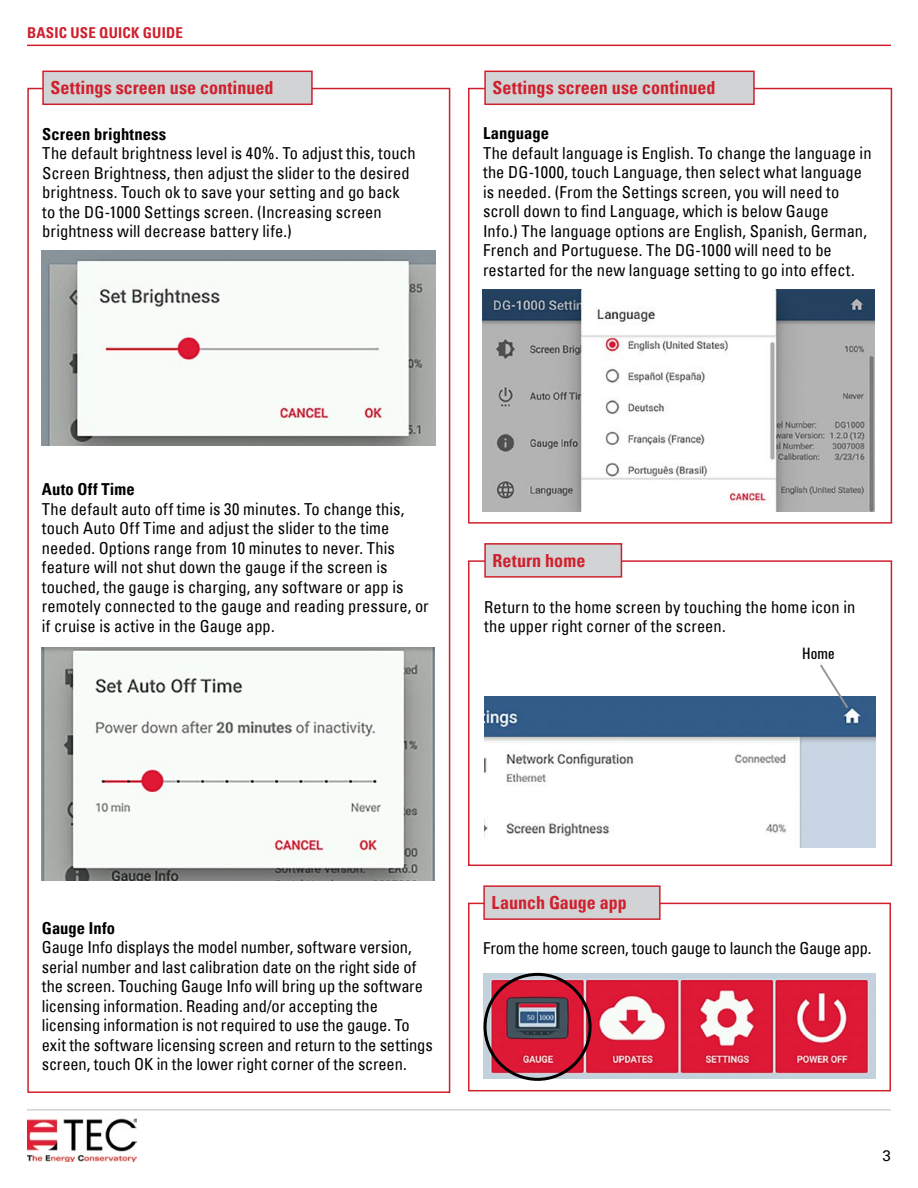
<style>
.page{position:relative;width:918px;height:1188px;background:#fff}
.page>*{position:absolute;margin:0;border:0;box-sizing:border-box;transform-origin:0 0}
.t1{font:700 condensed 18px "Univers";letter-spacing:.005em;color:#d0202e}
.t2{font:condensed 16.5px/19.5px "Univers";color:#000}
.t3{font:condensed 16.5px "Univers";letter-spacing:-.02em;color:#000}
.t4{font:700 condensed 16.5px "Univers";letter-spacing:.005em;color:#000}
.t5{font:500 condensed 16.5px "Univers";color:#000}
.t6{font:700 condensed 15px "Univers";letter-spacing:.015em;color:#d0202e}
.t7{font:15px "Univers";color:#000}
</style>
<div class="page">
<img style="left:27px;top:1119px;width:110px;height:42px">
<hr style="left:27px;top:1109px;width:864px;height:2px;background:#d1d3d4">
<hr style="left:27px;top:45px;width:864px;height:1px;background:#d0202e">
<img style="left:42px;top:251px;width:393px;height:194px">
<img style="left:42px;top:647px;width:393px;height:233px">
<div style="left:43px;top:71px;width:269px;height:33px;background:#d1d3d4"></div>
<div style="left:42px;top:71px;width:271px;height:34px;border:2px solid #d0202e"></div>
<img style="left:484px;top:697px;width:392px;height:150px">
<svg style="left:818px;top:664px;width:32px;height:46px"></svg>
<div style="left:468px;top:560px;width:424px;height:306px;border:2px solid #d0202e"></div>
<div style="left:485px;top:544px;width:136px;height:33px;background:#d1d3d4"></div>
<div style="left:484px;top:543px;width:138px;height:35px;border:2px solid #d0202e"></div>
<img style="left:483px;top:973px;width:393px;height:106px">
<div style="left:484px;top:973px;width:108px;height:108px;border:3px solid #000;border-radius:50%"></div>
<div style="left:468px;top:903px;width:423px;height:188px;border:2px solid #d0202e"></div>
<div style="left:484px;top:886px;width:176px;height:33px;background:#d1d3d4"></div>
<div style="left:483px;top:885px;width:178px;height:35px;border:2px solid #d0202e"></div>
<div style="left:468px;top:88px;width:424px;height:436px;border:2px solid #d0202e"></div>
<div style="left:485px;top:71px;width:269px;height:33px;background:#d1d3d4"></div>
<div style="left:484px;top:71px;width:271px;height:34px;border:2px solid #d0202e"></div>
<img style="left:483px;top:289px;width:391px;height:223px">
<p class="t6" style="left:27px;top:27px;width:157px">BASIC USE QUICK GUIDE</p>
<p class="t1" style="left:51px;top:81px;width:224px">Settings screen use continued</p>
<p class="t4" style="left:42px;top:128px;width:125px">Screen brightness</p>
<p class="t2" style="left:42px;top:145px;width:375px">The default brightness level is 40%. To adjust this, touch Screen Brightness, then adjust the slider to the desired brightness. Touch ok to save your setting and go back to the DG-1000 Settings screen. (Increasing screen brightness will decrease battery life.)</p>
<p class="t1" style="left:493px;top:81px;width:224px">Settings screen use continued</p>
<p class="t4" style="left:483px;top:127px;width:67px">Language</p>
<p class="t2" style="left:483px;top:144px;width:390px">The default language is English. To change the language in the DG-1000, touch Language, then select what language is needed. (From the Settings screen, you will need to scroll down to find Language, which is below Gauge<br>Info.) The language options are English, Spanish, German, French and Portuguese. The DG-1000 will need to be restarted for the new language setting to go into effect.</p>
<p class="t4" style="left:42px;top:483px;width:95px">Auto Off Time</p>
<p class="t2" style="left:42px;top:500px;width:388px">The default auto off time is 30 minutes. To change this, touch Auto Off Time and adjust the slider to the time needed. Options range from 10 minutes to never. This feature will not shut down the gauge if the screen is touched, the gauge is charging, any software or app is remotely connected to the gauge and reading pressure, or if cruise is active in the Gauge app.</p>
<p class="t1" style="left:493px;top:554px;width:94px">Return home</p>
<p class="t2" style="left:484px;top:598px;width:373px">Return to the home screen by touching the home icon in the upper right corner of the screen.</p>
<p class="t5" style="left:802px;top:647px;width:34px">Home</p>
<p class="t4" style="left:42px;top:922px;width:75px">Gauge Info</p>
<p class="t2" style="left:42px;top:939px;width:392px">Gauge Info displays the model number, software version, serial number and last calibration date on the right side of the screen. Touching Gauge Info will bring up the software licensing information. Reading and/or accepting the licensing information is not required to use the gauge. To exit the software licensing screen and return to the settings screen, touch OK in the lower right corner of the screen.</p>
<p class="t1" style="left:492px;top:896px;width:137px">Launch Gauge app</p>
<p class="t3" style="left:483px;top:942px;width:390px">From the home screen, touch gauge to launch the Gauge app.</p>
<p class="t7" style="left:883px;top:1147px;width:10px">3</p>
</div>
